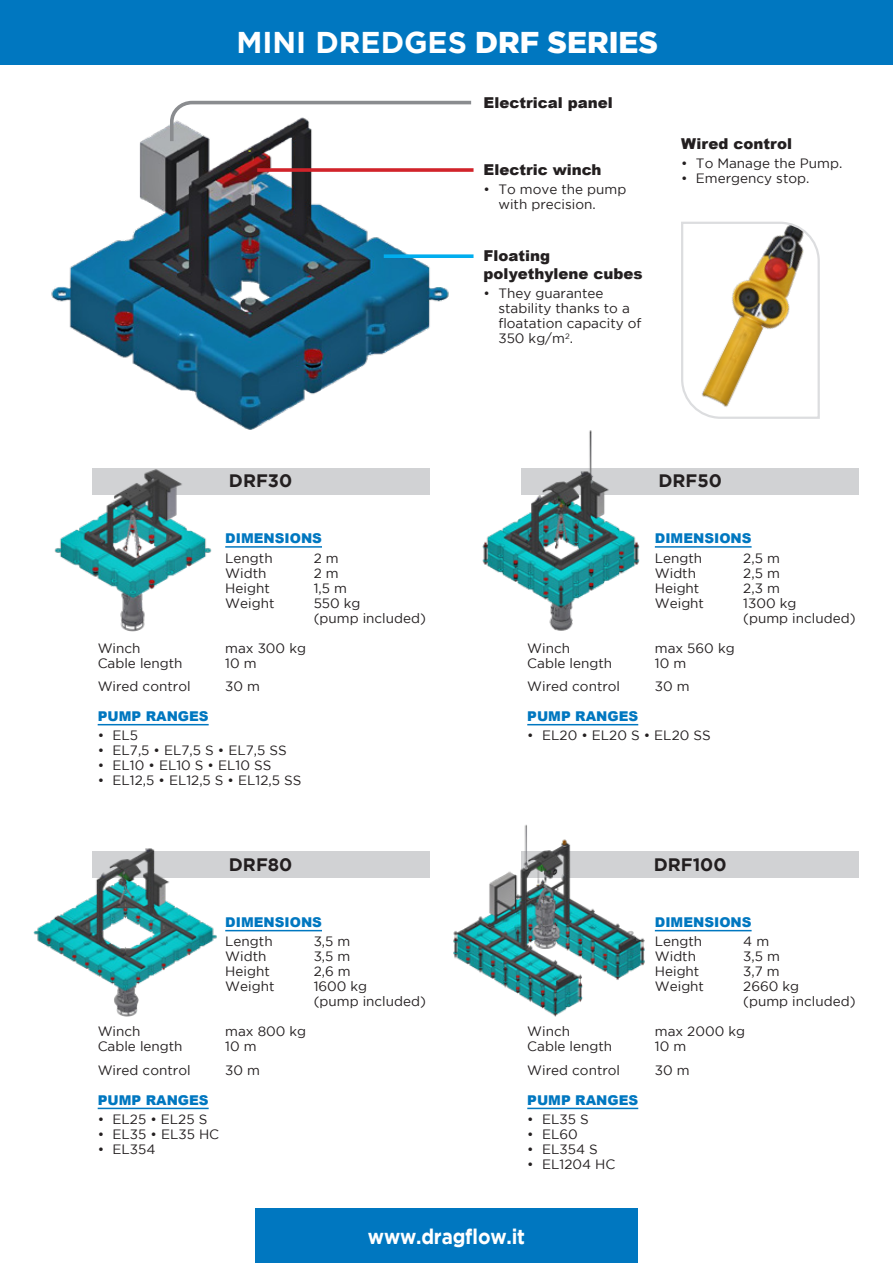
<style>
.page{position:relative;width:893px;height:1263px;background:#fff}
.page>*{position:absolute;margin:0;border:0;box-sizing:border-box;transform-origin:0 0}
.t1{font:700 30px "Gotham";color:#fff}
.indirizzo_3{font:700 21px "Gotham";letter-spacing:-.01em;color:#fff;scale:.9 1}
.nome_modello{font:700 18px "Gotham";color:#231f20}
.voce_legenda{font:900 15px/18px "Arial";color:#231f20}
.p{font:13.5px/15px "Gotham";color:#231f20}
.h6__IT{font:900 13.5px "Arial";color:#0077c0}
.s1{font-weight:900}
</style>
<div class="page">
<img style="left:51px;top:126px;width:398px;height:304px">
<div style="left:0;top:0;width:893px;height:65px;background:#0077c0"></div>
<svg style="left:681px;top:221px;width:139px;height:198px"></svg>
<div style="left:255px;top:1209px;width:383px;height:54px;background:#0077c0"></div>
<svg style="left:168px;top:100px;width:304px;height:45px"></svg>
<svg style="left:257px;top:168px;width:216px;height:4px"></svg>
<svg style="left:384px;top:254px;width:89px;height:4px"></svg>
<div style="left:521px;top:851px;width:338px;height:27px;background:#d1d2d4"></div>
<hr style="left:655px;top:930px;width:97px;height:1px;background:#0077c0">
<hr style="left:527px;top:1108px;width:111px;height:1px;background:#0077c0">
<div style="left:521px;top:468px;width:338px;height:26px;background:#d1d2d4"></div>
<hr style="left:655px;top:546px;width:97px;height:2px;background:#0077c0">
<hr style="left:527px;top:724px;width:111px;height:1px;background:#0077c0">
<div style="left:92px;top:468px;width:337px;height:26px;background:#d1d2d4"></div>
<hr style="left:225px;top:546px;width:97px;height:2px;background:#0077c0">
<hr style="left:98px;top:724px;width:111px;height:1px;background:#0077c0">
<div style="left:92px;top:851px;width:337px;height:27px;background:#d1d2d4"></div>
<hr style="left:225px;top:930px;width:97px;height:1px;background:#0077c0">
<hr style="left:98px;top:1108px;width:111px;height:1px;background:#0077c0">
<img style="left:54px;top:469px;width:161px;height:163px">
<img style="left:482px;top:430px;width:160px;height:201px">
<img style="left:33px;top:848px;width:184px;height:169px">
<img style="left:453px;top:824px;width:192px;height:193px">
<p class="t1" style="left:236px;top:25px;width:423px">MINI DREDGES <span class="s1">DRF SERIES</span></p>
<p class="nome_modello" style="left:229px;top:471px;width:65px">DRF30</p>
<p class="h6__IT" style="left:225px;top:529px;width:98px">DIMENSIONS</p>
<p class="p" style="left:225px;top:550px;width:49px">Length</p>
<p class="p" style="left:314px;top:550px;width:26px">2 m</p>
<p class="p" style="left:225px;top:565px;width:43px">Width</p>
<p class="p" style="left:314px;top:565px;width:26px">2 m</p>
<p class="p" style="left:225px;top:580px;width:46px">Height</p>
<p class="p" style="left:314px;top:580px;width:35px">1,5 m</p>
<p class="p" style="left:225px;top:595px;width:51px">Weight</p>
<p class="p" style="left:314px;top:595px;width:48px">550 kg</p>
<p class="p" style="left:314px;top:610px;width:114px">(pump included)</p>
<p class="p" style="left:98px;top:640px;width:44px">Winch</p>
<p class="p" style="left:225px;top:640px;width:82px">max 300 kg</p>
<p class="p" style="left:98px;top:655px;width:86px">Cable length</p>
<p class="p" style="left:225px;top:655px;width:33px">10 m</p>
<p class="p" style="left:98px;top:679px;width:94px">Wired control</p>
<p class="p" style="left:225px;top:679px;width:36px">30 m</p>
<p class="h6__IT" style="left:98px;top:706px;width:112px">PUMP RANGES</p>
<p class="p" style="left:98px;top:728px;width:42px">• EL5</p>
<p class="p" style="left:98px;top:743px;width:191px">• EL7,5 • EL7,5 S • EL7,5 SS</p>
<p class="p" style="left:98px;top:758px;width:175px">• EL10 • EL10 S • EL10 SS</p>
<p class="p" style="left:98px;top:773px;width:205px">• EL12,5 • EL12,5 S • EL12,5 SS</p>
<p class="nome_modello" style="left:229px;top:854px;width:65px">DRF80</p>
<p class="h6__IT" style="left:225px;top:912px;width:98px">DIMENSIONS</p>
<p class="p" style="left:225px;top:934px;width:49px">Length</p>
<p class="p" style="left:314px;top:934px;width:38px">3,5 m</p>
<p class="p" style="left:225px;top:949px;width:43px">Width</p>
<p class="p" style="left:314px;top:949px;width:38px">3,5 m</p>
<p class="p" style="left:225px;top:964px;width:46px">Height</p>
<p class="p" style="left:314px;top:964px;width:39px">2,6 m</p>
<p class="p" style="left:225px;top:979px;width:51px">Weight</p>
<p class="p" style="left:314px;top:979px;width:55px">1600 kg</p>
<p class="p" style="left:314px;top:994px;width:114px">(pump included)</p>
<p class="p" style="left:98px;top:1024px;width:44px">Winch</p>
<p class="p" style="left:225px;top:1024px;width:82px">max 800 kg</p>
<p class="p" style="left:98px;top:1039px;width:86px">Cable length</p>
<p class="p" style="left:225px;top:1039px;width:33px">10 m</p>
<p class="p" style="left:98px;top:1062px;width:94px">Wired control</p>
<p class="p" style="left:225px;top:1062px;width:36px">30 m</p>
<p class="h6__IT" style="left:98px;top:1090px;width:112px">PUMP RANGES</p>
<p class="p" style="left:98px;top:1112px;width:111px">• EL25 • EL25 S</p>
<p class="p" style="left:98px;top:1127px;width:123px">• EL35 • EL35 HC</p>
<p class="p" style="left:98px;top:1142px;width:59px">• EL354</p>
<p class="voce_legenda" style="left:483px;top:94px;width:131px">Electrical panel</p>
<p class="voce_legenda" style="left:483px;top:160px;width:120px">Electric winch</p>
<p class="p" style="left:498px;top:181px;width:129px;text-indent:-15px">• To move the pump with precision.</p>
<p class="voce_legenda" style="left:483px;top:246px;width:161px">Floating polyethylene cubes</p>
<p class="p" style="left:498px;top:286px;width:145px;text-indent:-15px">• They guarantee stability thanks to a floatation capacity of<br>350 kg/m<sup>2</sup>.</p>
<p class="voce_legenda" style="left:681px;top:134px;width:112px">Wired control</p>
<p class="p" style="left:681px;top:156px;width:163px">• To Manage the Pump.</p>
<p class="p" style="left:681px;top:171px;width:130px">• Emergency stop.</p>
<p class="nome_modello" style="left:658px;top:471px;width:65px">DRF50</p>
<p class="h6__IT" style="left:655px;top:529px;width:98px">DIMENSIONS</p>
<p class="p" style="left:655px;top:550px;width:49px">Length</p>
<p class="p" style="left:743px;top:550px;width:38px">2,5 m</p>
<p class="p" style="left:655px;top:565px;width:43px">Width</p>
<p class="p" style="left:743px;top:565px;width:38px">2,5 m</p>
<p class="p" style="left:655px;top:580px;width:46px">Height</p>
<p class="p" style="left:743px;top:580px;width:38px">2,3 m</p>
<p class="p" style="left:655px;top:595px;width:51px">Weight</p>
<p class="p" style="left:743px;top:595px;width:55px">1300 kg</p>
<p class="p" style="left:743px;top:610px;width:114px">(pump included)</p>
<p class="p" style="left:527px;top:640px;width:44px">Winch</p>
<p class="p" style="left:655px;top:640px;width:81px">max 560 kg</p>
<p class="p" style="left:527px;top:655px;width:86px">Cable length</p>
<p class="p" style="left:655px;top:655px;width:33px">10 m</p>
<p class="p" style="left:527px;top:679px;width:94px">Wired control</p>
<p class="p" style="left:655px;top:679px;width:36px">30 m</p>
<p class="h6__IT" style="left:527px;top:706px;width:112px">PUMP RANGES</p>
<p class="p" style="left:527px;top:728px;width:185px">• EL20 • EL20 S • EL20 SS</p>
<p class="nome_modello" style="left:654px;top:854px;width:74px">DRF100</p>
<p class="h6__IT" style="left:655px;top:912px;width:98px">DIMENSIONS</p>
<p class="p" style="left:655px;top:934px;width:49px">Length</p>
<p class="p" style="left:743px;top:934px;width:27px">4 m</p>
<p class="p" style="left:655px;top:949px;width:43px">Width</p>
<p class="p" style="left:743px;top:949px;width:38px">3,5 m</p>
<p class="p" style="left:655px;top:964px;width:46px">Height</p>
<p class="p" style="left:743px;top:964px;width:38px">3,7 m</p>
<p class="p" style="left:655px;top:979px;width:51px">Weight</p>
<p class="p" style="left:743px;top:979px;width:57px">2660 kg</p>
<p class="p" style="left:743px;top:994px;width:114px">(pump included)</p>
<p class="p" style="left:527px;top:1024px;width:44px">Winch</p>
<p class="p" style="left:655px;top:1024px;width:92px">max 2000 kg</p>
<p class="p" style="left:527px;top:1039px;width:86px">Cable length</p>
<p class="p" style="left:655px;top:1039px;width:33px">10 m</p>
<p class="p" style="left:527px;top:1062px;width:94px">Wired control</p>
<p class="p" style="left:655px;top:1062px;width:36px">30 m</p>
<p class="h6__IT" style="left:527px;top:1090px;width:112px">PUMP RANGES</p>
<p class="p" style="left:527px;top:1112px;width:63px">• EL35 S</p>
<p class="p" style="left:527px;top:1127px;width:52px">• EL60</p>
<p class="p" style="left:527px;top:1142px;width:72px">• EL354 S</p>
<p class="p" style="left:527px;top:1157px;width:90px">• EL1204 HC</p>
<p class="indirizzo_3" style="left:368px;top:1224px;width:176px">www.dragflow.it</p>
</div>
